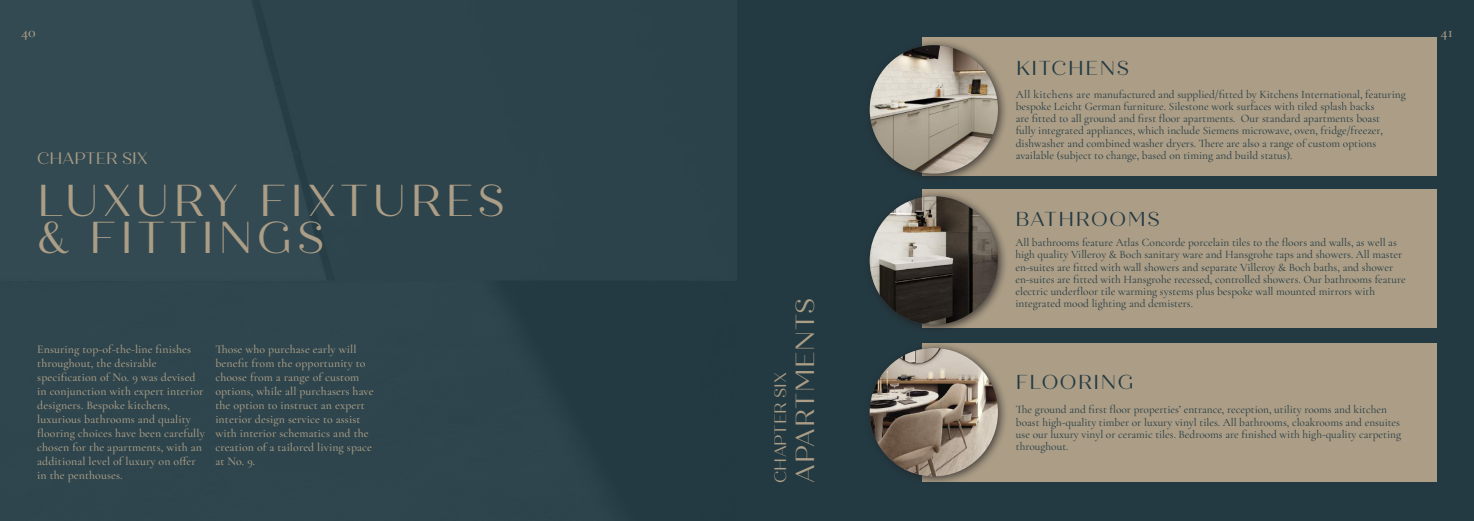
<style>
.page{position:relative;width:1474px;height:521px;background:#fff}
.page>*{position:absolute;margin:0;border:0;box-sizing:border-box;transform-origin:0 0}
.t1{font:44.62px/37.6px "Quiche Display";letter-spacing:.1em;color:#ab9d86}
.t2{font:26.25px "Quiche Display";letter-spacing:.03em;color:#ab9d86}
.t3{font:20.12px "Quiche Display";letter-spacing:.08em;color:#233a42}
.t4{font:16.62px "Quiche Display";color:#ab9d86}
.t5{font:500 15.75px "Cormorant Garamond";color:#ab9d86}
.t6{font:500 11.81px/14px "Cormorant Garamond";letter-spacing:.01em;color:#ab9d86}
.t7{font:11.38px/12.2px "Cormorant Garamond";color:#233a42}
</style>
<div class="page">
<img style="left:0;top:0;width:737px;height:521px">
<div style="left:737px;top:0;width:736px;height:521px;background:#233a42"></div>
<div style="left:922px;top:189px;width:514px;height:139px;background:#ab9d86"></div>
<div style="left:922px;top:37px;width:514px;height:139px;background:#ab9d86"></div>
<div style="left:922px;top:343px;width:514px;height:139px;background:#ab9d86"></div>
<div style="left:863px;top:39px;width:144px;height:145px;background:#231f20;opacity:.75"></div>
<img style="left:869px;top:45px;width:129px;height:129px;border-radius:64px">
<div style="left:863px;top:190px;width:144px;height:145px;background:#231f20;opacity:.75"></div>
<img style="left:869px;top:196px;width:129px;height:129px;border-radius:64px">
<div style="left:863px;top:341px;width:144px;height:145px;background:#231f20;opacity:.75"></div>
<img style="left:869px;top:348px;width:129px;height:128px;border-radius:64px">
<h3 class="t5" style="left:21px;top:22px;width:16px">40</h3>
<h3 class="t5" style="left:1440px;top:22px;width:14px">41</h3>
<h3 class="t3" style="left:1016px;top:56px;width:114px">KITCHENS</h3>
<p class="t7" style="left:1015px;top:88px;width:391px">All kitchens are manufactured and supplied/fitted by Kitchens International, featuring bespoke Leicht German furniture. Silestone work surfaces with tiled splash backs<br>are fitted to all ground and first floor apartments. Our standard apartments boast<br>fully integrated appliances, which include Siemens microwave, oven, fridge/freezer, dishwasher and combined washer dryers. There are also a range of custom options available (subject to change, based on timing and build status).</p>
<h3 class="t4" style="left:37px;top:148px;width:112px">CHAPTER SIX</h3>
<h1 class="t1" style="left:37px;top:182px;width:469px">LUXURY FIXTURES &amp; FITTINGS</h1>
<p class="t6" style="left:37px;top:342px;width:169px">Ensuring top-of-the-line finishes throughout, the desirable specification of No. 9 was devised in conjunction with expert interior designers. Bespoke kitchens, luxurious bathrooms and quality flooring choices have been carefully chosen for the apartments, with an additional level of luxury on offer in the penthouses.</p>
<p class="t6" style="left:215px;top:342px;width:160px">Those who purchase early will benefit from the opportunity to choose from a range of custom options, while all purchasers have the option to instruct an expert interior design service to assist with interior schematics and the creation of a tailored living space at No. 9.</p>
<h3 class="t4" style="left:770px;top:483px;width:112px;rotate:-90deg">CHAPTER SIX</h3>
<h2 class="t2" style="left:789px;top:483px;width:186px;rotate:-90deg">APARTMENTS</h2>
<h3 class="t3" style="left:1015px;top:207px;width:146px">BATHROOMS</h3>
<p class="t7" style="left:1015px;top:236px;width:392px">All bathrooms feature Atlas Concorde porcelain tiles to the floors and walls, as well as high quality Villeroy &amp; Boch sanitary ware and Hansgrohe taps and showers. All master en-suites are fitted with wall showers and separate Villeroy &amp; Boch baths, and shower en-suites are fitted with Hansgrohe recessed, controlled showers. Our bathrooms feature electric underfloor tile warming systems plus bespoke wall mounted mirrors with integrated mood lighting and demisters.</p>
<h3 class="t3" style="left:1015px;top:370px;width:119px">FLOORING</h3>
<p class="t7" style="left:1015px;top:403px;width:386px">The ground and first floor properties’ entrance, reception, utility rooms and kitchen boast high-quality timber or luxury vinyl tiles. All bathrooms, cloakrooms and ensuites use our luxury vinyl or ceramic tiles. Bedrooms are finished with high-quality carpeting throughout.</p>
</div>
